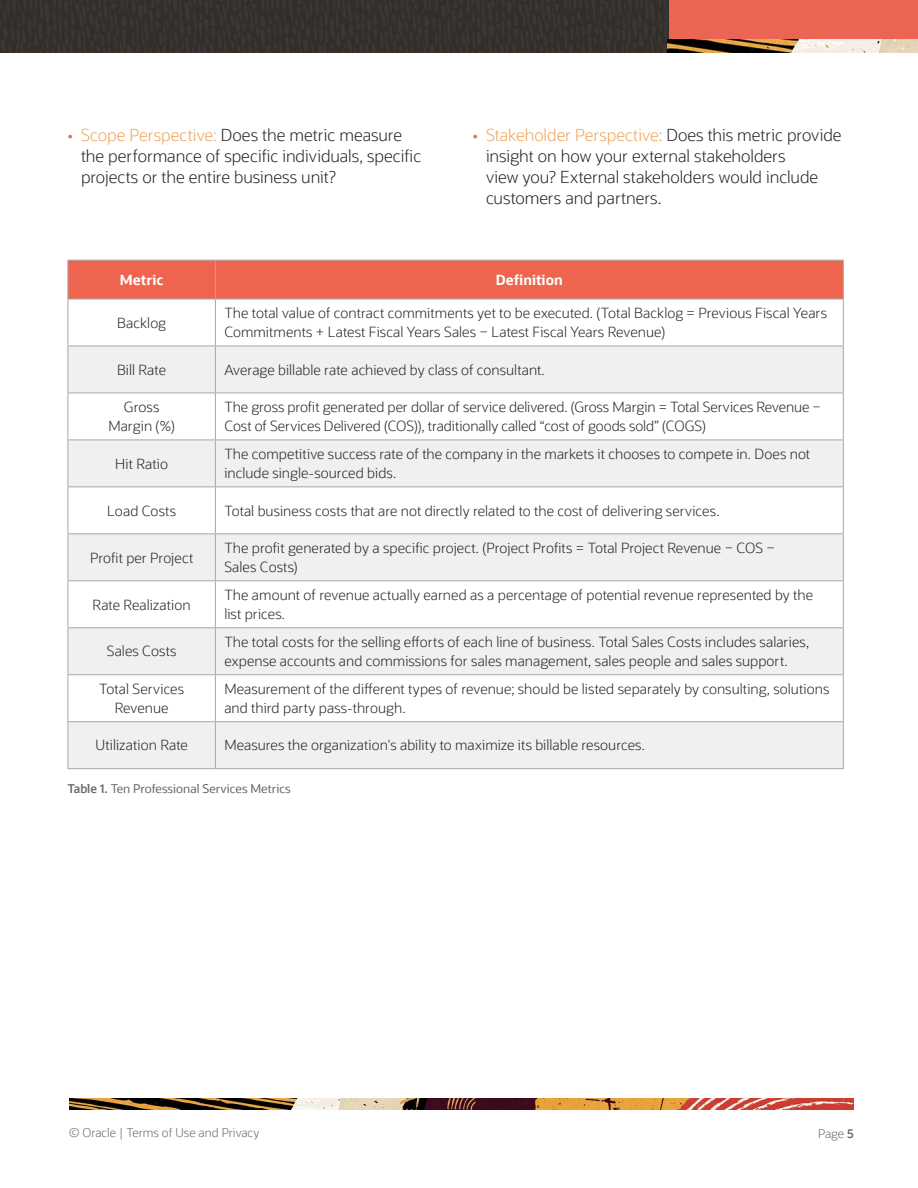
<style>
.page{position:relative;width:918px;height:1188px;background:#fff}
.page>*{position:absolute;margin:0;border:0;box-sizing:border-box;transform-origin:0 0}
.t1{font:300 16.5px/21px "Oracle Sans";color:#231f20}
.Caption_2016{font:300 13.95px/18.6px "Oracle Sans";letter-spacing:.005em;color:#231f20}
.t2{font:700 13.95px "Oracle Sans";color:#fff}
.table_caption{font:12px "Oracle Sans";color:#666}
.t3{font:300 12px "Oracle Sans";color:#666}
.s1{color:#ee644f}
.s2{color:#eea357}
.s3{font-weight:600}
</style>
<div class="page">
<div style="left:669px;top:0;width:249px;height:50px;background:#ec6554"></div>
<img style="left:0;top:0;width:669px;height:52px">
<img style="left:668px;top:39px;width:250px;height:13px">
<img style="left:70px;top:1099px;width:784px;height:10px">
<div style="left:68px;top:261px;width:775px;height:38px;background:#ee644f"></div>
<svg style="left:68px;top:347px;width:775px;height:421px;fill:#f0f0f0"></svg>
<hr style="left:67px;top:299px;width:1px;height:47px;background:#a8a8a8">
<hr style="left:215px;top:299px;width:1px;height:47px;background:#a8a8a8">
<hr style="left:843px;top:299px;width:1px;height:47px;background:#a8a8a8">
<hr style="left:68px;top:346px;width:147px;height:1px;background:#a8a8a8">
<hr style="left:67px;top:346px;width:1px;height:47px;background:#a8a8a8">
<hr style="left:215px;top:346px;width:629px;height:1px;background:#a8a8a8">
<hr style="left:215px;top:346px;width:1px;height:47px;background:#a8a8a8">
<hr style="left:843px;top:346px;width:1px;height:47px;background:#a8a8a8">
<hr style="left:68px;top:393px;width:147px;height:1px;background:#a8a8a8">
<hr style="left:67px;top:393px;width:1px;height:47px;background:#a8a8a8">
<hr style="left:215px;top:393px;width:629px;height:1px;background:#a8a8a8">
<hr style="left:215px;top:393px;width:1px;height:47px;background:#a8a8a8">
<hr style="left:843px;top:393px;width:1px;height:47px;background:#a8a8a8">
<hr style="left:68px;top:440px;width:147px;height:1px;background:#a8a8a8">
<hr style="left:67px;top:440px;width:1px;height:46px;background:#a8a8a8">
<hr style="left:215px;top:440px;width:629px;height:1px;background:#a8a8a8">
<hr style="left:215px;top:440px;width:1px;height:46px;background:#a8a8a8">
<hr style="left:843px;top:440px;width:1px;height:46px;background:#a8a8a8">
<hr style="left:68px;top:486px;width:147px;height:1px;background:#a8a8a8">
<hr style="left:67px;top:487px;width:1px;height:46px;background:#a8a8a8">
<hr style="left:215px;top:486px;width:629px;height:1px;background:#a8a8a8">
<hr style="left:215px;top:487px;width:1px;height:46px;background:#a8a8a8">
<hr style="left:843px;top:487px;width:1px;height:46px;background:#a8a8a8">
<hr style="left:68px;top:533px;width:147px;height:1px;background:#a8a8a8">
<hr style="left:67px;top:534px;width:1px;height:46px;background:#a8a8a8">
<hr style="left:215px;top:533px;width:629px;height:1px;background:#a8a8a8">
<hr style="left:215px;top:534px;width:1px;height:46px;background:#a8a8a8">
<hr style="left:843px;top:534px;width:1px;height:46px;background:#a8a8a8">
<hr style="left:68px;top:580px;width:147px;height:1px;background:#a8a8a8">
<hr style="left:67px;top:581px;width:1px;height:46px;background:#a8a8a8">
<hr style="left:215px;top:580px;width:629px;height:1px;background:#a8a8a8">
<hr style="left:215px;top:581px;width:1px;height:46px;background:#a8a8a8">
<hr style="left:843px;top:581px;width:1px;height:46px;background:#a8a8a8">
<hr style="left:68px;top:627px;width:147px;height:1px;background:#a8a8a8">
<hr style="left:67px;top:628px;width:1px;height:46px;background:#a8a8a8">
<hr style="left:215px;top:627px;width:629px;height:1px;background:#a8a8a8">
<hr style="left:215px;top:628px;width:1px;height:46px;background:#a8a8a8">
<hr style="left:843px;top:628px;width:1px;height:46px;background:#a8a8a8">
<hr style="left:68px;top:674px;width:147px;height:1px;background:#a8a8a8">
<hr style="left:67px;top:675px;width:1px;height:46px;background:#a8a8a8">
<hr style="left:215px;top:674px;width:629px;height:1px;background:#a8a8a8">
<hr style="left:215px;top:675px;width:1px;height:46px;background:#a8a8a8">
<hr style="left:843px;top:675px;width:1px;height:46px;background:#a8a8a8">
<hr style="left:68px;top:721px;width:147px;height:1px;background:#a8a8a8">
<hr style="left:67px;top:722px;width:1px;height:46px;background:#a8a8a8">
<hr style="left:215px;top:721px;width:629px;height:1px;background:#a8a8a8">
<hr style="left:215px;top:722px;width:1px;height:46px;background:#a8a8a8">
<hr style="left:843px;top:722px;width:1px;height:46px;background:#a8a8a8">
<hr style="left:68px;top:768px;width:147px;height:1px;background:#a8a8a8">
<hr style="left:215px;top:768px;width:629px;height:1px;background:#a8a8a8">
<hr style="left:68px;top:260px;width:147px;height:1px;background:#a8a9ad">
<hr style="left:67px;top:261px;width:1px;height:38px;background:#a8a9ad">
<hr style="left:215px;top:260px;width:629px;height:1px;background:#a8a9ad">
<hr style="left:215px;top:261px;width:1px;height:38px;background:#a8a9ad">
<hr style="left:843px;top:261px;width:1px;height:38px;background:#a8a9ad">
<hr style="left:68px;top:299px;width:147px;height:1px;background:#a8a9ad">
<hr style="left:215px;top:299px;width:629px;height:1px;background:#a8a9ad">
<p class="t1" style="left:81px;top:124px;width:342px;text-indent:-14px"><span class="s1">•</span> <span class="s2">Scope Perspective:</span> Does the metric measure the performance of specific individuals, specific projects or the entire business unit?</p>
<p class="t1" style="left:486px;top:124px;width:357px;text-indent:-14px"><span class="s1">•</span> <span class="s2">Stakeholder Perspective:</span> Does this metric provide insight on how your external stakeholders<br>view you? External stakeholders would include customers and partners.</p>
<p class="t2" style="left:120px;top:271px;width:45px">Metric</p>
<p class="t2" style="left:496px;top:271px;width:68px">Definition</p>
<p class="Caption_2016" style="left:117px;top:314px;width:50px">Backlog</p>
<p class="Caption_2016" style="left:224px;top:304px;width:604px">The total value of contract commitments yet to be executed. (Total Backlog = Previous Fiscal Years<br>Commitments + Latest Fiscal Years Sales − Latest Fiscal Years Revenue)</p>
<p class="Caption_2016" style="left:117px;top:361px;width:50px">Bill Rate</p>
<p class="Caption_2016" style="left:224px;top:361px;width:322px">Average billable rate achieved by class of consultant.</p>
<p class="Caption_2016" style="left:108px;top:398px;width:68px;text-align:center">Gross<br>Margin (%)</p>
<p class="Caption_2016" style="left:224px;top:398px;width:598px">The gross profit generated per dollar of service delivered. (Gross Margin = Total Services Revenue −<br>Cost of Services Delivered (COS)), traditionally called “cost of goods sold” (COGS)</p>
<p class="Caption_2016" style="left:115px;top:454px;width:54px">Hit Ratio</p>
<p class="Caption_2016" style="left:224px;top:445px;width:587px">The competitive success rate of the company in the markets it chooses to compete in. Does not include single-sourced bids.</p>
<p class="Caption_2016" style="left:107px;top:501px;width:70px">Load Costs</p>
<p class="Caption_2016" style="left:224px;top:501px;width:497px">Total business costs that are not directly related to the cost of delivering services.</p>
<p class="Caption_2016" style="left:90px;top:548px;width:105px">Profit per Project</p>
<p class="Caption_2016" style="left:224px;top:539px;width:552px">The profit generated by a specific project. (Project Profits = Total Project Revenue − COS −<br>Sales Costs)</p>
<p class="Caption_2016" style="left:93px;top:595px;width:99px">Rate Realization</p>
<p class="Caption_2016" style="left:224px;top:586px;width:590px">The amount of revenue actually earned as a percentage of potential revenue represented by the list prices.</p>
<p class="Caption_2016" style="left:107px;top:642px;width:71px">Sales Costs</p>
<p class="Caption_2016" style="left:224px;top:633px;width:586px">The total costs for the selling efforts of each line of business. Total Sales Costs includes salaries, expense accounts and commissions for sales management, sales people and sales support.</p>
<p class="Caption_2016" style="left:99px;top:680px;width:86px;text-align:center">Total Services<br>Revenue</p>
<p class="Caption_2016" style="left:224px;top:680px;width:607px">Measurement of the different types of revenue; should be listed separately by consulting, solutions and third party pass-through.</p>
<p class="Caption_2016" style="left:95px;top:736px;width:94px">Utilization Rate</p>
<p class="Caption_2016" style="left:224px;top:736px;width:422px">Measures the organization's ability to maximize its billable resources.</p>
<p class="table_caption" style="left:68px;top:781px;width:225px"><span class="s3">Table 1.</span> Ten Professional Services Metrics</p>
<p class="t3" style="left:69px;top:1126px;width:192px">© Oracle | Terms of Use and Privacy</p>
<p class="t3" style="left:818px;top:1127px;width:37px">Page <span class="s3">5</span></p>
</div>
